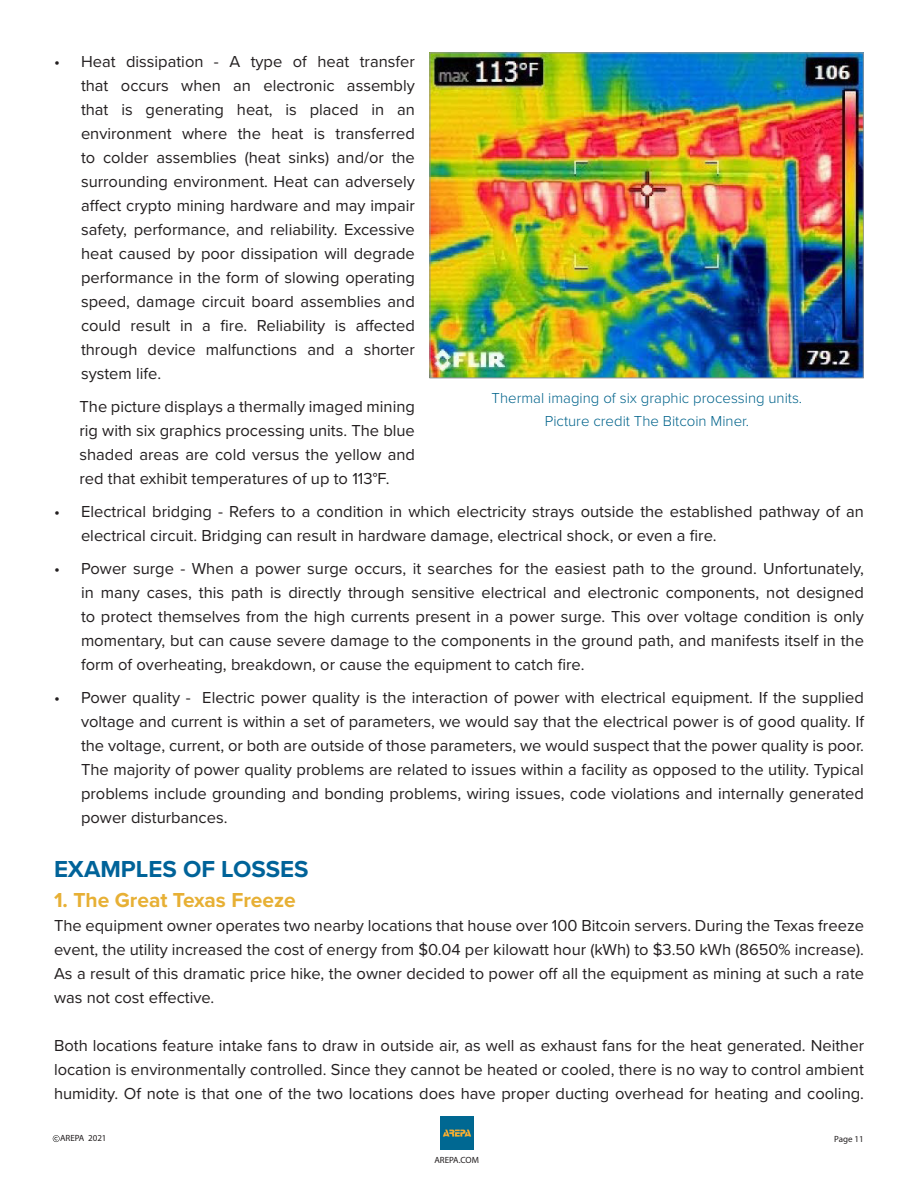
<style>
.page{position:relative;width:918px;height:1188px;background:#fff}
.page>*{position:absolute;margin:0;border:0;box-sizing:border-box;transform-origin:0 0}
.t1{font:700 24px "Proxima Nova";color:#006399}
.t2{font:700 21px "Proxima Nova";color:#e7b035}
.t3{font:16.5px/24px "Proxima Nova";color:#231f20;text-align:justify}
.t4{font:300 15px "Proxima Nova";color:#00638b}
.t5{font:9px "Myriad Pro";color:#231f20}
</style>
<div class="page">
<img style="left:440px;top:1116px;width:33px;height:33px">
<svg style="left:53px;top:1135px;width:7px;height:7px"></svg>
<img style="left:432px;top:54px;width:430px;height:322px">
<div style="left:430px;top:52px;width:434px;height:326px;border:1px solid #939598"></div>
<p class="t3" style="left:81px;top:49px;width:335px;text-indent:-27px">• Heat dissipation - A type of heat transfer that occurs when an electronic assembly that is generating heat, is placed in an environment where the heat is transferred to colder assemblies (heat sinks) and/or the surrounding environment. Heat can adversely affect crypto mining hardware and may impair safety, performance, and reliability. Excessive heat caused by poor dissipation will degrade performance in the form of slowing operating speed, damage circuit board assemblies and could result in a fire. Reliability is affected through device malfunctions and a shorter system life.</p>
<p class="t3" style="left:80px;top:394px;width:337px">The picture displays a thermally imaged mining rig with six graphics processing units. The blue shaded areas are cold versus the yellow and red that exhibit temperatures of up to 113°F.</p>
<p class="t3" style="left:81px;top:499px;width:784px;text-indent:-27px">• Electrical bridging - Refers to a condition in which electricity strays outside the established pathway of an electrical circuit. Bridging can result in hardware damage, electrical shock, or even a fire.</p>
<p class="t3" style="left:81px;top:556px;width:785px;text-indent:-27px">• Power surge - When a power surge occurs, it searches for the easiest path to the ground. Unfortunately, in many cases, this path is directly through sensitive electrical and electronic components, not designed to protect themselves from the high currents present in a power surge. This over voltage condition is only momentary, but can cause severe damage to the components in the ground path, and manifests itself in the form of overheating, breakdown, or cause the equipment to catch fire.</p>
<p class="t3" style="left:81px;top:685px;width:785px;text-indent:-27px">• Power quality - Electric power quality is the interaction of power with electrical equipment. If the supplied voltage and current is within a set of parameters, we would say that the electrical power is of good quality. If the voltage, current, or both are outside of those parameters, we would suspect that the power quality is poor.<br>The majority of power quality problems are related to issues within a facility as opposed to the utility. Typical problems include grounding and bonding problems, wiring issues, code violations and internally generated power disturbances.</p>
<p class="t1" style="left:54px;top:851px;width:256px">EXAMPLES OF LOSSES</p>
<p class="t2" style="left:54px;top:884px;width:243px">1. The Great Texas Freeze</p>
<p class="t3" style="left:54px;top:913px;width:812px">The equipment owner operates two nearby locations that house over 100 Bitcoin servers. During the Texas freeze event, the utility increased the cost of energy from $0.04 per kilowatt hour (kWh) to $3.50 kWh (8650% increase).<br>As a result of this dramatic price hike, the owner decided to power off all the equipment as mining at such a rate was not cost effective.</p>
<p class="t3" style="left:54px;top:1033px;width:812px">Both locations feature intake fans to draw in outside air, as well as exhaust fans for the heat generated. Neither location is environmentally controlled. Since they cannot be heated or cooled, there is no way to control ambient humidity. Of note is that one of the two locations does have proper ducting overhead for heating and cooling.</p>
<p class="t4" style="left:492px;top:387px;width:312px">Thermal imaging of six graphic processing units.</p>
<p class="t4" style="left:545px;top:410px;width:206px">Picture credit The Bitcoin Miner.</p>
<p class="t5" style="left:60px;top:1133px;width:48px">AREPA 2021</p>
<p class="t5" style="left:434px;top:1154px;width:46px">AREPA.COM</p>
<p class="t5" style="left:834px;top:1133px;width:31px">Page 11</p>
</div>
